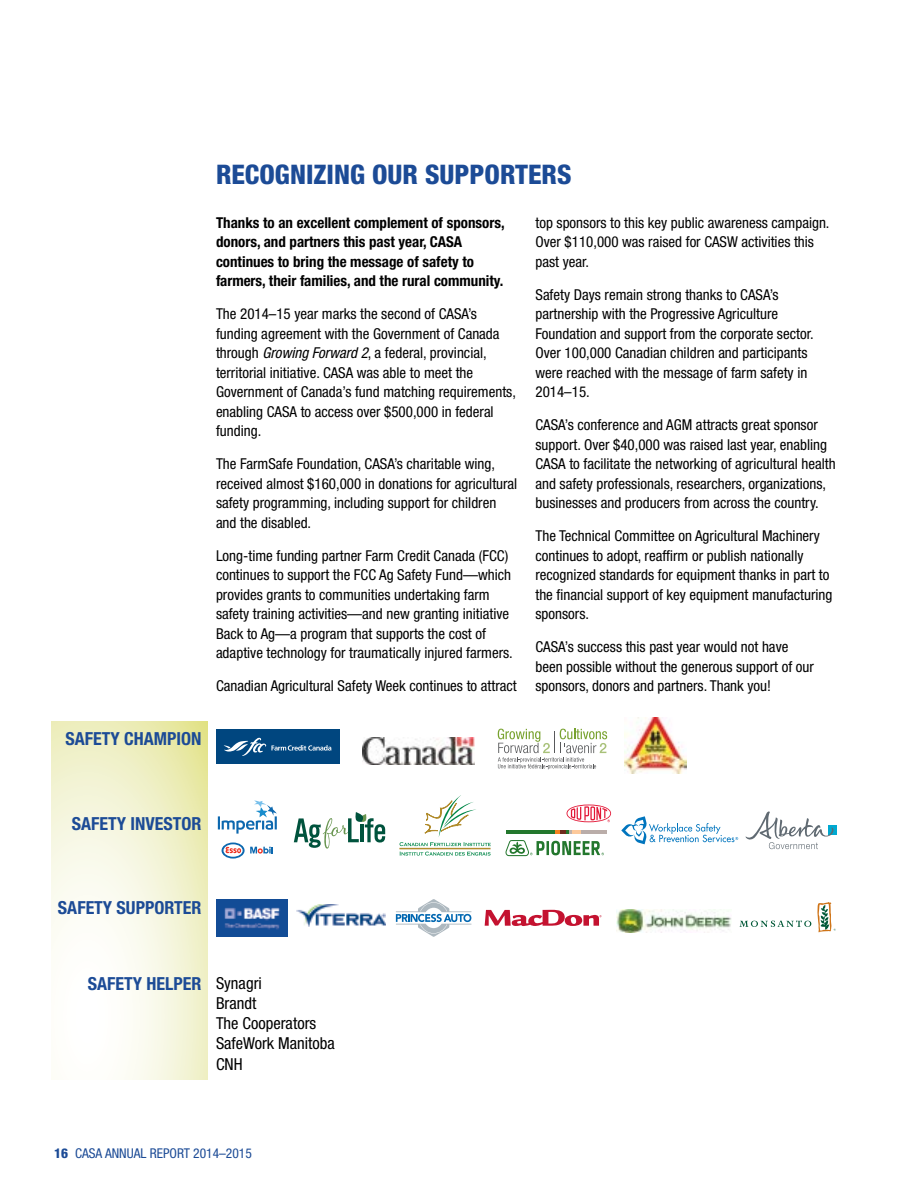
<style>
.page{position:relative;width:918px;height:1188px;background:#fff}
.page>*{position:absolute;margin:0;border:0;box-sizing:border-box;transform-origin:0 0}
.t1{font:800 condensed 27px "Helvetica Neue";color:#1c4b96}
.t2{font:700 condensed 18px "Helvetica Neue";color:#1c4b96}
.t3{font:condensed 16.5px/20.2px "Helvetica Neue";color:#000}
.t4{font:condensed 15px/19.5px "Helvetica Neue";color:#000}
.t5{font:700 condensed 15px/19.5px "Helvetica Neue";color:#000}
.t6{font:condensed 13.5px "Helvetica Neue";color:#1c4b96}
.s1{font-style:italic}
.s2{font-weight:400;font-size:16.5px;color:#000}
.s3{font-weight:800}
</style>
<div class="page">
<svg style="left:52px;top:721px;width:155px;height:359px"></svg>
<div style="left:216px;top:730px;width:123px;height:34px;background:#00467f"></div>
<svg style="left:224px;top:737px;width:107px;height:19px"></svg>
<img style="left:362px;top:738px;width:112px;height:26px">
<svg style="left:498px;top:729px;width:109px;height:40px"></svg>
<img style="left:625px;top:718px;width:61px;height:55px">
<svg style="left:218px;top:800px;width:59px;height:34px"></svg>
<svg style="left:221px;top:842px;width:25px;height:18px"></svg>
<svg style="left:222px;top:843px;width:51px;height:16px"></svg>
<svg style="left:294px;top:812px;width:91px;height:37px"></svg>
<svg style="left:400px;top:795px;width:91px;height:51px"></svg>
<svg style="left:400px;top:852px;width:91px;height:4px"></svg>
<hr style="left:399px;top:848px;width:92px;height:1px;background:#b18c2d">
<hr style="left:507px;top:830px;width:48px;height:4px;background:#23772d">
<hr style="left:581px;top:830px;width:26px;height:4px;background:#baada9">
<svg style="left:555px;top:830px;width:26px;height:4px"></svg>
<svg style="left:567px;top:805px;width:44px;height:17px"></svg>
<svg style="left:505px;top:840px;width:99px;height:16px"></svg>
<svg style="left:621px;top:816px;width:117px;height:28px"></svg>
<div style="left:829px;top:826px;width:8px;height:9px;background:#00a9d1"></div>
<svg style="left:745px;top:811px;width:89px;height:38px"></svg>
<img style="left:216px;top:899px;width:72px;height:37px">
<img style="left:297px;top:904px;width:88px;height:23px">
<svg style="left:396px;top:899px;width:76px;height:38px"></svg>
<svg style="left:485px;top:910px;width:117px;height:16px"></svg>
<svg style="left:740px;top:920px;width:71px;height:7px"></svg>
<svg style="left:817px;top:902px;width:19px;height:30px"></svg>
<img style="left:616px;top:910px;width:115px;height:23px">
<p class="t2" style="left:65px;top:727px;width:137px">SAFETY CHAMPION</p>
<h1 class="t1" style="left:216px;top:158px;width:357px">RECOGNIZING OUR SUPPORTERS</h1>
<p class="t5" style="left:216px;top:212px;width:290px">Thanks to an excellent complement of sponsors, donors, and partners this past year, CASA continues to bring the message of safety to farmers, their families, and the rural community.</p>
<p class="t4" style="left:216px;top:304px;width:301px">The 2014–15 year marks the second of CASA’s funding agreement with the Government of Canada through <span class="s1">Growing Forward 2</span>, a federal, provincial, territorial initiative. CASA was able to meet the Government of Canada’s fund matching requirements, enabling CASA to access over $500,000 in federal funding.</p>
<p class="t4" style="left:216px;top:454px;width:303px">The FarmSafe Foundation, CASA’s charitable wing, received almost $160,000 in donations for agricultural safety programming, including support for children and the disabled.</p>
<p class="t4" style="left:216px;top:545px;width:298px">Long-time funding partner Farm Credit Canada (FCC) continues to support the FCC Ag Safety Fund—which provides grants to communities undertaking farm safety training activities—and new granting initiative Back to Ag—a program that supports the cost of adaptive technology for traumatically injured farmers.</p>
<p class="t4" style="left:216px;top:676px;width:302px">Canadian Agricultural Safety Week continues to attract</p>
<p class="t4" style="left:536px;top:213px;width:296px">top sponsors to this key public awareness campaign.<br>Over $110,000 was raised for CASW activities this past year.</p>
<p class="t4" style="left:536px;top:285px;width:280px">Safety Days remain strong thanks to CASA’s partnership with the Progressive Agriculture Foundation and support from the corporate sector.<br>Over 100,000 Canadian children and participants were reached with the message of farm safety in 2014–15.</p>
<p class="t4" style="left:536px;top:415px;width:302px">CASA’s conference and AGM attracts great sponsor support. Over $40,000 was raised last year, enabling CASA to facilitate the networking of agricultural health and safety professionals, researchers, organizations, businesses and producers from across the country.</p>
<p class="t4" style="left:536px;top:526px;width:299px">The Technical Committee on Agricultural Machinery continues to adopt, reaffirm or publish nationally recognized standards for equipment thanks in part to the financial support of key equipment manufacturing sponsors.</p>
<p class="t4" style="left:536px;top:637px;width:280px">CASA’s success this past year would not have been possible without the generous support of our sponsors, donors and partners. Thank you!</p>
<p class="t2" style="left:72px;top:813px;width:131px">SAFETY INVESTOR</p>
<p class="t2" style="left:58px;top:896px;width:145px">SAFETY SUPPORTER</p>
<p class="t2" style="left:88px;top:973px;width:176px">SAFETY HELPER <span class="s2">Synagri</span></p>
<p class="t3" style="left:216px;top:993px;width:120px">Brandt<br>The Cooperators<br>SafeWork Manitoba<br>CNH</p>
<p class="t6" style="left:54px;top:1146px;width:199px"><span class="s3">16</span> CASA ANNUAL REPORT 2014–2015</p>
</div>
